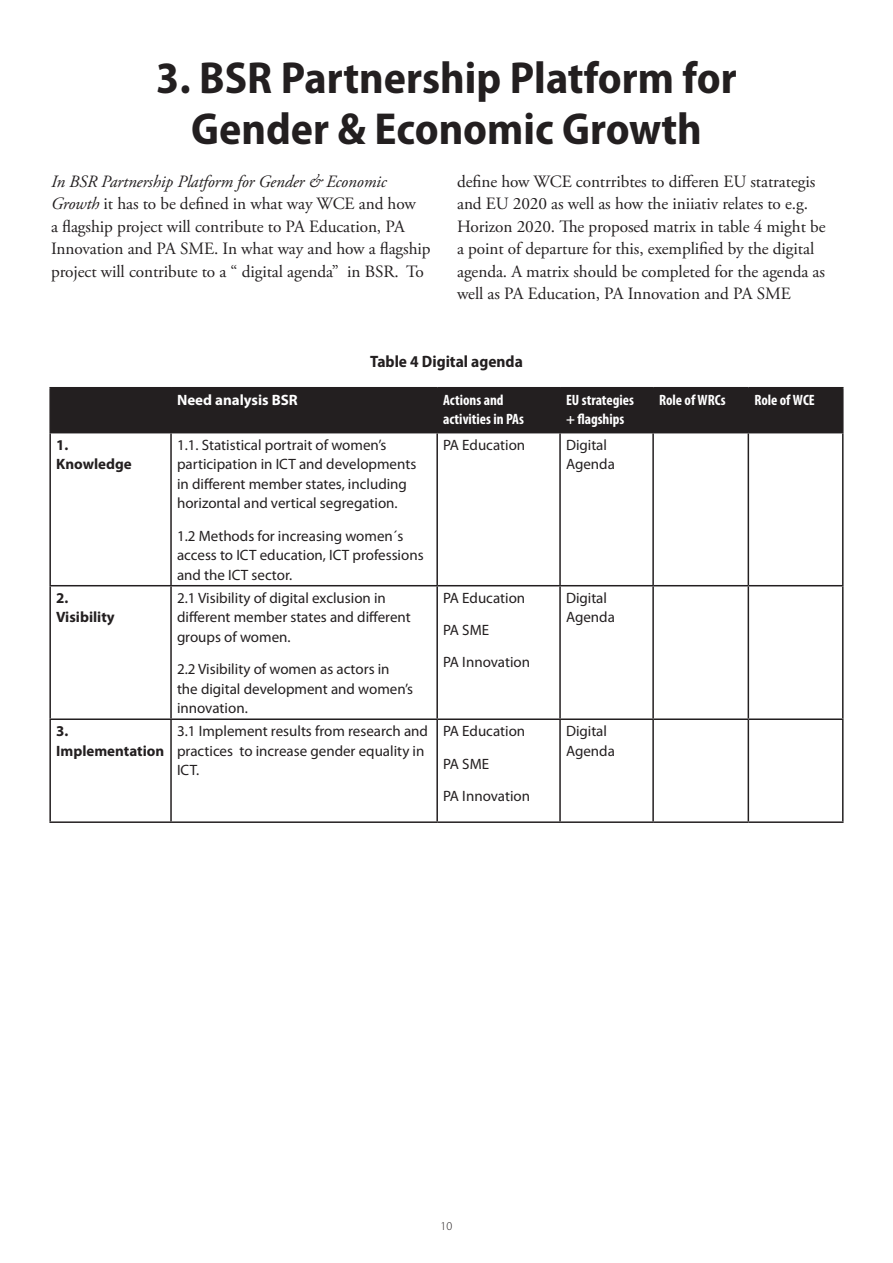
<style>
.page{position:relative;width:893px;height:1263px;background:#fff}
.page>*{position:absolute;margin:0;border:0;box-sizing:border-box;transform-origin:0 0}
.t1{font:700 semi-condensed 45px/51px "Myriad Pro";color:#231f20;text-align:center}
.t2{font:17.25px/22.5px "Adobe Garamond Pro";letter-spacing:-.005em;color:#231f20}
.t3{font:700 semi-condensed 16.5px "Myriad Pro";color:#231f20}
.t4{font:15px/19.5px "Myriad Pro";color:#231f20}
.t5{font:700 condensed 15px/19.5px "Myriad Pro";color:#fff}
.t6{font:700 15px/19.5px "Myriad Pro";color:#231f20}
.t7{font:700 15px "Myriad Pro";color:#fff}
.t8{font:300 12px "Myriad Pro";color:#231f20}
.s1{font-style:italic}
</style>
<div class="page">
<div style="left:51px;top:388px;width:791px;height:44px;background:#231f20"></div>
<hr style="left:49px;top:387px;width:122px;height:1px;background:#231f20">
<hr style="left:49px;top:388px;width:2px;height:44px;background:#231f20">
<hr style="left:171px;top:387px;width:266px;height:1px;background:#231f20">
<hr style="left:170px;top:388px;width:2px;height:44px;background:#231f20">
<hr style="left:437px;top:387px;width:123px;height:1px;background:#231f20">
<hr style="left:436px;top:388px;width:2px;height:44px;background:#231f20">
<hr style="left:560px;top:387px;width:93px;height:1px;background:#231f20">
<hr style="left:559px;top:388px;width:2px;height:44px;background:#231f20">
<hr style="left:653px;top:387px;width:95px;height:1px;background:#231f20">
<hr style="left:652px;top:388px;width:2px;height:44px;background:#231f20">
<hr style="left:748px;top:387px;width:95px;height:1px;background:#231f20">
<hr style="left:748px;top:388px;width:1px;height:44px;background:#231f20">
<hr style="left:842px;top:388px;width:1px;height:44px;background:#231f20">
<hr style="left:49px;top:432px;width:122px;height:1px;background:#231f20">
<hr style="left:49px;top:433px;width:2px;height:152px;background:#231f20">
<hr style="left:171px;top:432px;width:266px;height:1px;background:#231f20">
<hr style="left:170px;top:433px;width:2px;height:152px;background:#231f20">
<hr style="left:437px;top:432px;width:123px;height:1px;background:#231f20">
<hr style="left:436px;top:433px;width:2px;height:152px;background:#231f20">
<hr style="left:560px;top:432px;width:93px;height:1px;background:#231f20">
<hr style="left:559px;top:433px;width:2px;height:152px;background:#231f20">
<hr style="left:653px;top:432px;width:95px;height:1px;background:#231f20">
<hr style="left:652px;top:433px;width:2px;height:152px;background:#231f20">
<hr style="left:748px;top:432px;width:95px;height:1px;background:#231f20">
<hr style="left:748px;top:433px;width:1px;height:152px;background:#231f20">
<hr style="left:842px;top:433px;width:1px;height:152px;background:#231f20">
<hr style="left:49px;top:585px;width:122px;height:1px;background:#231f20">
<hr style="left:49px;top:586px;width:2px;height:132px;background:#231f20">
<hr style="left:171px;top:585px;width:266px;height:1px;background:#231f20">
<hr style="left:170px;top:586px;width:2px;height:132px;background:#231f20">
<hr style="left:437px;top:585px;width:123px;height:1px;background:#231f20">
<hr style="left:436px;top:586px;width:2px;height:132px;background:#231f20">
<hr style="left:560px;top:585px;width:93px;height:1px;background:#231f20">
<hr style="left:559px;top:586px;width:2px;height:132px;background:#231f20">
<hr style="left:653px;top:585px;width:95px;height:1px;background:#231f20">
<hr style="left:652px;top:586px;width:2px;height:132px;background:#231f20">
<hr style="left:748px;top:585px;width:95px;height:1px;background:#231f20">
<hr style="left:748px;top:586px;width:1px;height:132px;background:#231f20">
<hr style="left:842px;top:586px;width:1px;height:132px;background:#231f20">
<hr style="left:49px;top:718px;width:122px;height:2px;background:#231f20">
<hr style="left:49px;top:720px;width:2px;height:101px;background:#231f20">
<hr style="left:171px;top:718px;width:266px;height:2px;background:#231f20">
<hr style="left:170px;top:720px;width:2px;height:101px;background:#231f20">
<hr style="left:437px;top:718px;width:123px;height:2px;background:#231f20">
<hr style="left:436px;top:720px;width:2px;height:101px;background:#231f20">
<hr style="left:560px;top:718px;width:93px;height:2px;background:#231f20">
<hr style="left:559px;top:720px;width:2px;height:101px;background:#231f20">
<hr style="left:653px;top:718px;width:95px;height:2px;background:#231f20">
<hr style="left:652px;top:720px;width:2px;height:101px;background:#231f20">
<hr style="left:748px;top:718px;width:95px;height:2px;background:#231f20">
<hr style="left:748px;top:720px;width:1px;height:101px;background:#231f20">
<hr style="left:842px;top:720px;width:1px;height:101px;background:#231f20">
<hr style="left:49px;top:821px;width:122px;height:2px;background:#231f20">
<hr style="left:171px;top:821px;width:266px;height:2px;background:#231f20">
<hr style="left:437px;top:821px;width:123px;height:2px;background:#231f20">
<hr style="left:560px;top:821px;width:93px;height:2px;background:#231f20">
<hr style="left:653px;top:821px;width:95px;height:2px;background:#231f20">
<hr style="left:748px;top:821px;width:95px;height:2px;background:#231f20">
<h1 class="t1" style="left:156px;top:53px;width:582px">3. BSR Partnership Platform for<br>Gender &amp; Economic Growth</h1>
<p class="t2" style="left:51px;top:171px;width:381px"><span class="s1">In BSR Partnership Platform for Gender &amp; Economic Growth</span> it has to be defined in what way WCE and how<br>a flagship project will contribute to PA Education, PA Innovation and PA SME. In what way and how a flagship project will contribute to a “ digital agenda” in BSR. To</p>
<p class="t2" style="left:457px;top:171px;width:370px">define how WCE contrribtes to differen EU statrategis and EU 2020 as well as how the iniiativ relates to e.g.<br>Horizon 2020. The proposed matrix in table 4 might be a point of departure for this, exemplified by the digital agenda. A matrix should be completed for the agenda as well as PA Education, PA Innovation and PA SME</p>
<p class="t3" style="left:370px;top:353px;width:154px">Table 4 Digital agenda</p>
<p class="t7" style="left:177px;top:390px;width:122px">Need analysis BSR</p>
<p class="t5" style="left:443px;top:390px;width:82px">Actions and activities in PAs</p>
<p class="t5" style="left:566px;top:390px;width:69px">EU strategies + flagships</p>
<p class="t5" style="left:659px;top:390px;width:68px">Role of WRCs</p>
<p class="t5" style="left:754px;top:390px;width:62px">Role of WCE</p>
<p class="t6" style="left:56px;top:435px;width:77px">1.<br>Knowledge</p>
<p class="t4" style="left:177px;top:435px;width:241px">1.1. Statistical portrait of women’s participation in ICT and developments in different member states, including horizontal and vertical segregation.</p>
<p class="t4" style="left:177px;top:526px;width:248px">1.2 Methods for increasing women´s access to ICT education, ICT professions and the ICT sector.</p>
<p class="t6" style="left:56px;top:588px;width:60px">2.<br>Visibility</p>
<p class="t4" style="left:177px;top:588px;width:235px">2.1 Visibility of digital exclusion in different member states and different groups of women.</p>
<p class="t4" style="left:177px;top:659px;width:238px">2.2 Visibility of women as actors in the digital development and women’s innovation.</p>
<p class="t4" style="left:443px;top:435px;width:84px">PA Education</p>
<p class="t4" style="left:566px;top:435px;width:50px">Digital<br>Agenda</p>
<p class="t4" style="left:443px;top:581px;width:88px;line-height:32.2px">PA Education<br>PA SME<br>PA Innovation</p>
<p class="t4" style="left:566px;top:588px;width:50px">Digital<br>Agenda</p>
<p class="t6" style="left:56px;top:721px;width:110px">3.<br>Implementation</p>
<p class="t4" style="left:177px;top:721px;width:253px">3.1 Implement results from research and practices to increase gender equality in<br>ICT.</p>
<p class="t4" style="left:443px;top:715px;width:88px;line-height:32.2px">PA Education<br>PA SME<br>PA Innovation</p>
<p class="t4" style="left:566px;top:721px;width:50px">Digital<br>Agenda</p>
<p class="t8" style="left:441px;top:1219px;width:13px">10</p>
</div>
